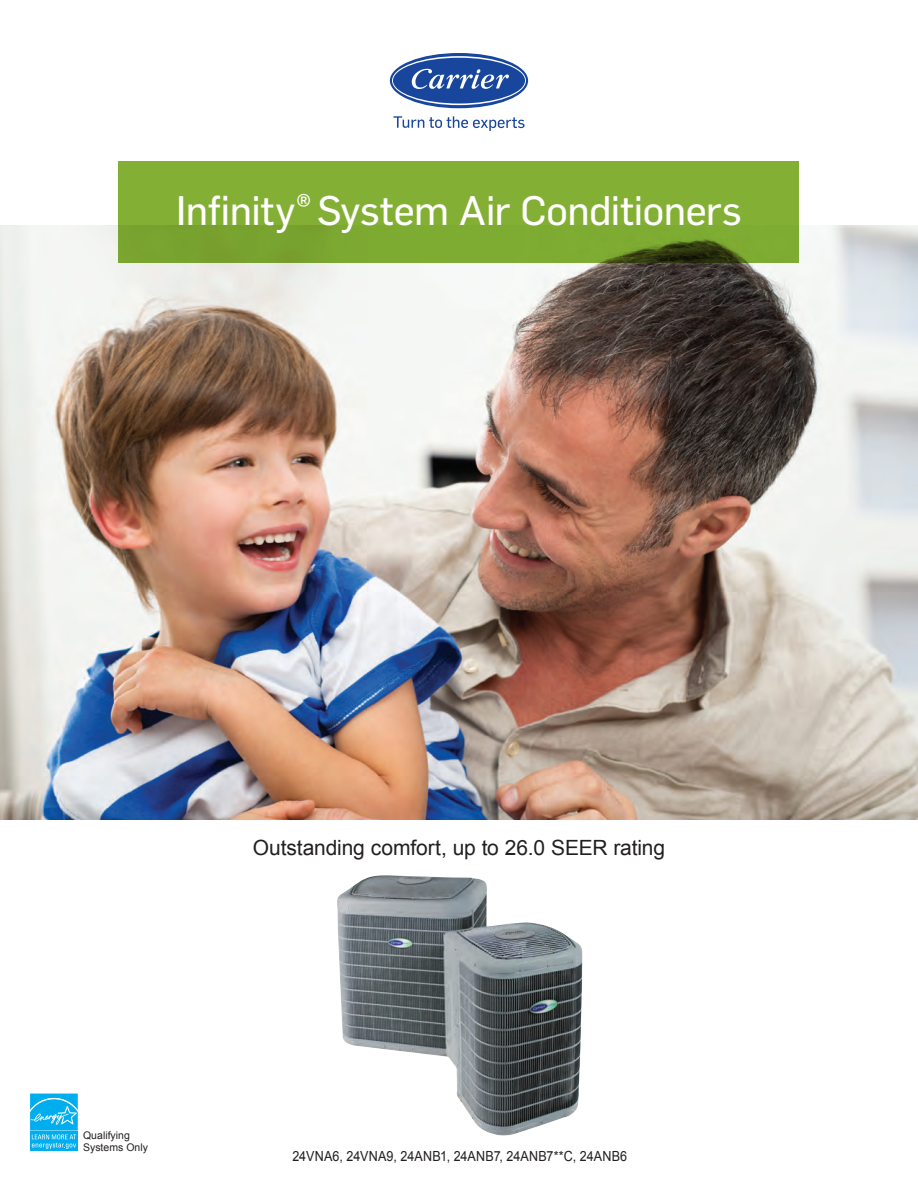
<style>
.page{position:relative;width:918px;height:1188px;background:#fff}
.page>*{position:absolute;margin:0;border:0;box-sizing:border-box;transform-origin:0 0}
.t1{font:40.5px "Flama Basic";letter-spacing:-.01em;color:#fff}
.t2{font:21px "Arial";letter-spacing:-.005em;color:#231f20}
.t3{font:13.95px "Arial";letter-spacing:.005em;color:#231f20;scale:.9 1}
.t4{font:10.5px/12px "Arial";color:#231f20}
</style>
<div class="page">
<div style="left:30px;top:1132px;width:48px;height:19px;background:#00aeef"></div>
<svg style="left:30px;top:1094px;width:48px;height:55px"></svg>
<img style="left:0;top:225px;width:918px;height:594px">
<div style="left:119px;top:162px;width:680px;height:101px;background:#83b034"></div>
<img style="left:337px;top:875px;width:245px;height:261px">
<svg style="left:393px;top:116px;width:132px;height:15px"></svg>
<div style="left:390px;top:53px;width:138px;height:55px;background:#18469d;border-radius:50%"></div>
<svg style="left:392px;top:56px;width:134px;height:49px"></svg>
<p class="t1" style="left:176px;top:182px;width:567px">Infinity<sup>®</sup> System Air Conditioners</p>
<p class="t2" style="left:253px;top:834px;width:414px">Outstanding comfort, up to 26.0 SEER rating</p>
<p class="t4" style="left:83px;top:1130px;width:66px">Qualifying<br>Systems Only</p>
<p class="t3" style="left:292px;top:1147px;width:374px">24VNA6, 24VNA9, 24ANB1, 24ANB7, 24ANB7**C, 24ANB6</p>
</div>
